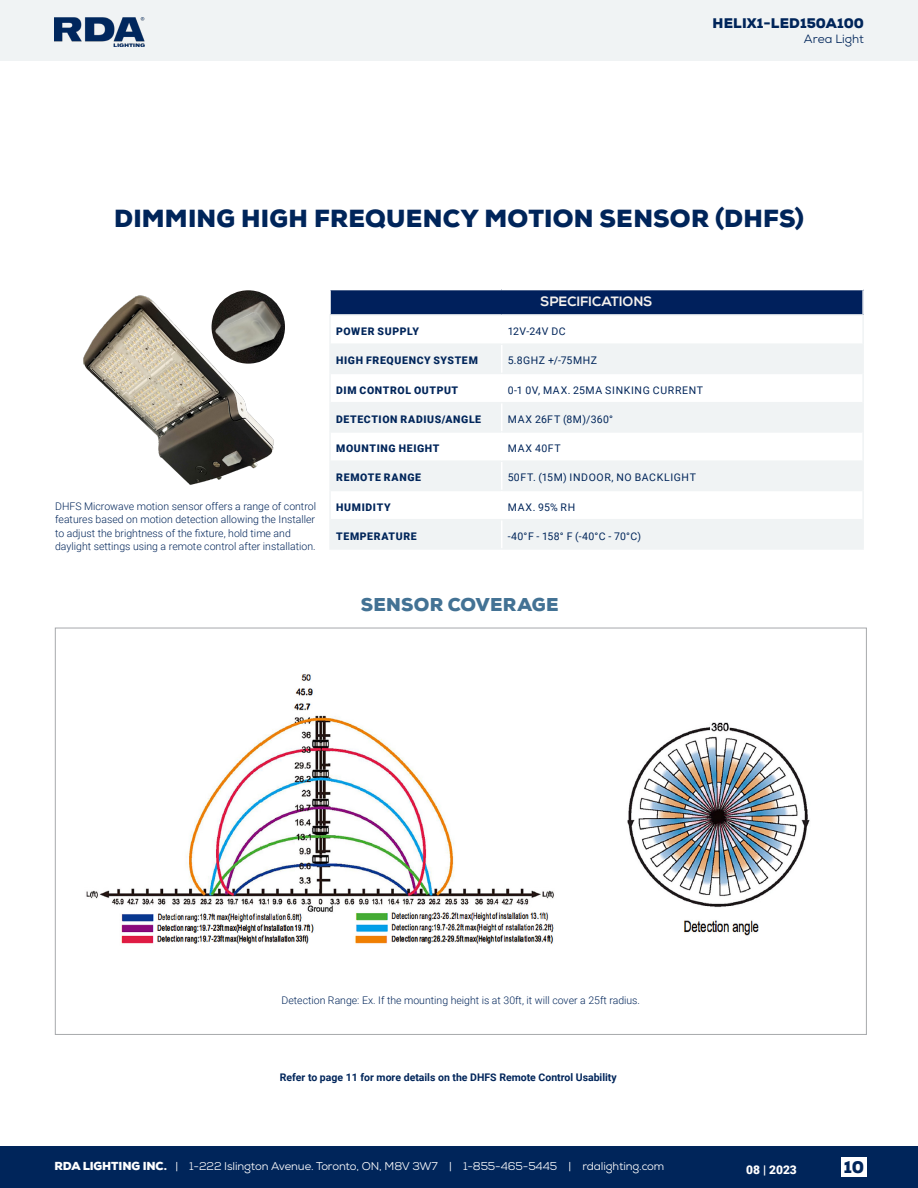
<style>
.page{position:relative;width:918px;height:1188px;background:#fff}
.page>*{position:absolute;margin:0;border:0;box-sizing:border-box;transform-origin:0 0}
.t1{font:900 24px "Nexa";letter-spacing:.01em;color:#00255a}
.t2{font:900 18px "Nexa";letter-spacing:.01em;color:#437294}
.t3{font:900 16.5px "Nexa";color:#00255a}
.t4{font:900 13.5px "Nexa";letter-spacing:.005em;color:#00255a}
.t5{font:700 13.5px "Nexa";letter-spacing:.015em;color:#f5f1ed}
.t6{font:12px "Nexa";color:#00255a}
.t7{font:900 12px "Roboto";color:#fff}
.t8{font:11.25px "Nexa";letter-spacing:-.01em;color:#fff}
.t9{font:300 10.5px/13.5px "Roboto";color:#00255a}
.t10{font:10.5px "Roboto";letter-spacing:.06em;color:#00255a}
.t11{font:900 10.5px "Roboto";letter-spacing:.06em;color:#00255a}
.t12{font:700 10.5px "Roboto";color:#00255a}
.t13{font:10.5px "Roboto";letter-spacing:.04em;color:#00255a}
.s1{font-weight:900}
</style>
<div class="page">
<div style="left:0;top:1147px;width:918px;height:41px;background:#00255a"></div>
<div style="left:0;top:0;width:918px;height:60px;background:#f0f3f4"></div>
<img style="left:54px;top:18px;width:91px;height:29px">
<div style="left:841px;top:1158px;width:26px;height:19px;background:#fff"></div>
<div style="left:330px;top:290px;width:533px;height:25px;background:#00205c"></div>
<svg style="left:331px;top:345px;width:531px;height:203px;fill:#f0f3f4"></svg>
<hr style="left:329px;top:314px;width:173px;height:2px;background:#f0f3f4">
<hr style="left:502px;top:314px;width:362px;height:2px;background:#f0f3f4">
<hr style="left:331px;top:343px;width:171px;height:2px;background:#f0f3f4">
<hr style="left:502px;top:343px;width:360px;height:2px;background:#f0f3f4">
<hr style="left:331px;top:373px;width:171px;height:1px;background:#f0f3f4">
<hr style="left:502px;top:373px;width:360px;height:1px;background:#f0f3f4">
<hr style="left:331px;top:402px;width:171px;height:1px;background:#f0f3f4">
<hr style="left:502px;top:402px;width:360px;height:1px;background:#f0f3f4">
<hr style="left:331px;top:431px;width:171px;height:2px;background:#f0f3f4">
<hr style="left:502px;top:431px;width:360px;height:2px;background:#f0f3f4">
<hr style="left:331px;top:460px;width:171px;height:2px;background:#f0f3f4">
<hr style="left:502px;top:460px;width:360px;height:2px;background:#f0f3f4">
<hr style="left:331px;top:490px;width:171px;height:1px;background:#f0f3f4">
<hr style="left:502px;top:490px;width:360px;height:1px;background:#f0f3f4">
<hr style="left:331px;top:519px;width:171px;height:1px;background:#f0f3f4">
<hr style="left:502px;top:519px;width:360px;height:1px;background:#f0f3f4">
<hr style="left:329px;top:316px;width:2px;height:28px;background:#f0f3f4">
<hr style="left:862px;top:316px;width:2px;height:28px;background:#f0f3f4">
<hr style="left:329px;top:344px;width:2px;height:29px;background:#f0f3f4">
<hr style="left:862px;top:344px;width:2px;height:29px;background:#f0f3f4">
<hr style="left:329px;top:373px;width:2px;height:30px;background:#f0f3f4">
<hr style="left:862px;top:373px;width:2px;height:30px;background:#f0f3f4">
<hr style="left:329px;top:403px;width:2px;height:29px;background:#f0f3f4">
<hr style="left:862px;top:403px;width:2px;height:29px;background:#f0f3f4">
<hr style="left:329px;top:432px;width:2px;height:29px;background:#f0f3f4">
<hr style="left:862px;top:432px;width:2px;height:29px;background:#f0f3f4">
<hr style="left:329px;top:461px;width:2px;height:29px;background:#f0f3f4">
<hr style="left:862px;top:461px;width:2px;height:29px;background:#f0f3f4">
<hr style="left:329px;top:490px;width:2px;height:30px;background:#f0f3f4">
<hr style="left:862px;top:490px;width:2px;height:30px;background:#f0f3f4">
<hr style="left:329px;top:520px;width:2px;height:28px;background:#f0f3f4">
<hr style="left:862px;top:520px;width:2px;height:28px;background:#f0f3f4">
<hr style="left:329px;top:548px;width:173px;height:2px;background:#f0f3f4">
<hr style="left:502px;top:548px;width:362px;height:2px;background:#f0f3f4">
<svg style="left:501px;top:345px;width:1px;height:203px"></svg>
<hr style="left:862px;top:290px;width:2px;height:24px;background:#fff">
<hr style="left:329px;top:290px;width:2px;height:24px;background:#fff">
<img style="left:86px;top:674px;width:724px;height:270px">
<div style="left:662px;top:692px;width:117px;height:19px;background:#fff"></div>
<img style="left:83px;top:291px;width:202px;height:194px">
<img style="left:212px;top:290px;width:73px;height:74px;border-radius:37px">
<p class="t4" style="left:713px;top:14px;width:153px">HELIX1-LED150A100</p>
<p class="t6" style="left:804px;top:31px;width:62px">Area Light</p>
<h1 class="t1" style="left:114px;top:203px;width:692px">DIMMING HIGH FREQUENCY MOTION SENSOR (DHFS)</h1>
<p class="t9" style="left:55px;top:499px;width:262px">DHFS Microwave motion sensor offers a range of control features based on motion detection allowing the Installer to adjust the brightness of the fixture, hold time and daylight settings using a remote control after installation.</p>
<p class="t5" style="left:541px;top:293px;width:113px">SPECIFICATIONS</p>
<p class="t11" style="left:336px;top:324px;width:84px">POWER SUPPLY</p>
<p class="t10" style="left:508px;top:324px;width:60px">12V-24V DC</p>
<p class="t11" style="left:336px;top:353px;width:143px">HIGH FREQUENCY SYSTEM</p>
<p class="t10" style="left:508px;top:353px;width:91px">5.8GHZ +/-75MHZ</p>
<p class="t11" style="left:336px;top:382px;width:123px">DIM CONTROL OUTPUT</p>
<p class="t10" style="left:508px;top:382px;width:197px">0-1 0V, MAX. 25MA SINKING CURRENT</p>
<p class="t11" style="left:336px;top:412px;width:146px">DETECTION RADIUS/ANGLE</p>
<p class="t13" style="left:508px;top:412px;width:107px">MAX 26FT (8M)/360°</p>
<p class="t11" style="left:336px;top:441px;width:105px">MOUNTING HEIGHT</p>
<p class="t10" style="left:508px;top:441px;width:54px">MAX 40FT</p>
<p class="t11" style="left:336px;top:470px;width:86px">REMOTE RANGE</p>
<p class="t10" style="left:508px;top:470px;width:190px">50FT. (15M) INDOOR, NO BACKLIGHT</p>
<p class="t11" style="left:336px;top:499px;width:56px">HUMIDITY</p>
<p class="t10" style="left:508px;top:499px;width:69px">MAX. 95% RH</p>
<p class="t11" style="left:336px;top:529px;width:82px">TEMPERATURE</p>
<p class="t10" style="left:508px;top:529px;width:135px">-40°F - 158° F (-40°C - 70°C)</p>
<h2 class="t2" style="left:361px;top:593px;width:199px">SENSOR COVERAGE</h2>
<p class="t9" style="left:282px;top:993px;width:360px">Detection Range: Ex. If the mounting height is at 30ft, it will cover a 25ft radius.</p>
<p class="t12" style="left:280px;top:1070px;width:339px">Refer to page 11 for more details on the DHFS Remote Control Usability</p>
<p class="t8" style="left:54px;top:1159px;width:611px"><span class="s1">RDA LIGHTING INC.</span> | 1-222 Islington Avenue. Toronto, ON, M8V 3W7 | 1-855-465-5445 | rdalighting.com</p>
<p class="t7" style="left:746px;top:1161px;width:52px">08 | 2023</p>
<h3 class="t3" style="left:844px;top:1156px;width:22px">10</h3>
</div>
